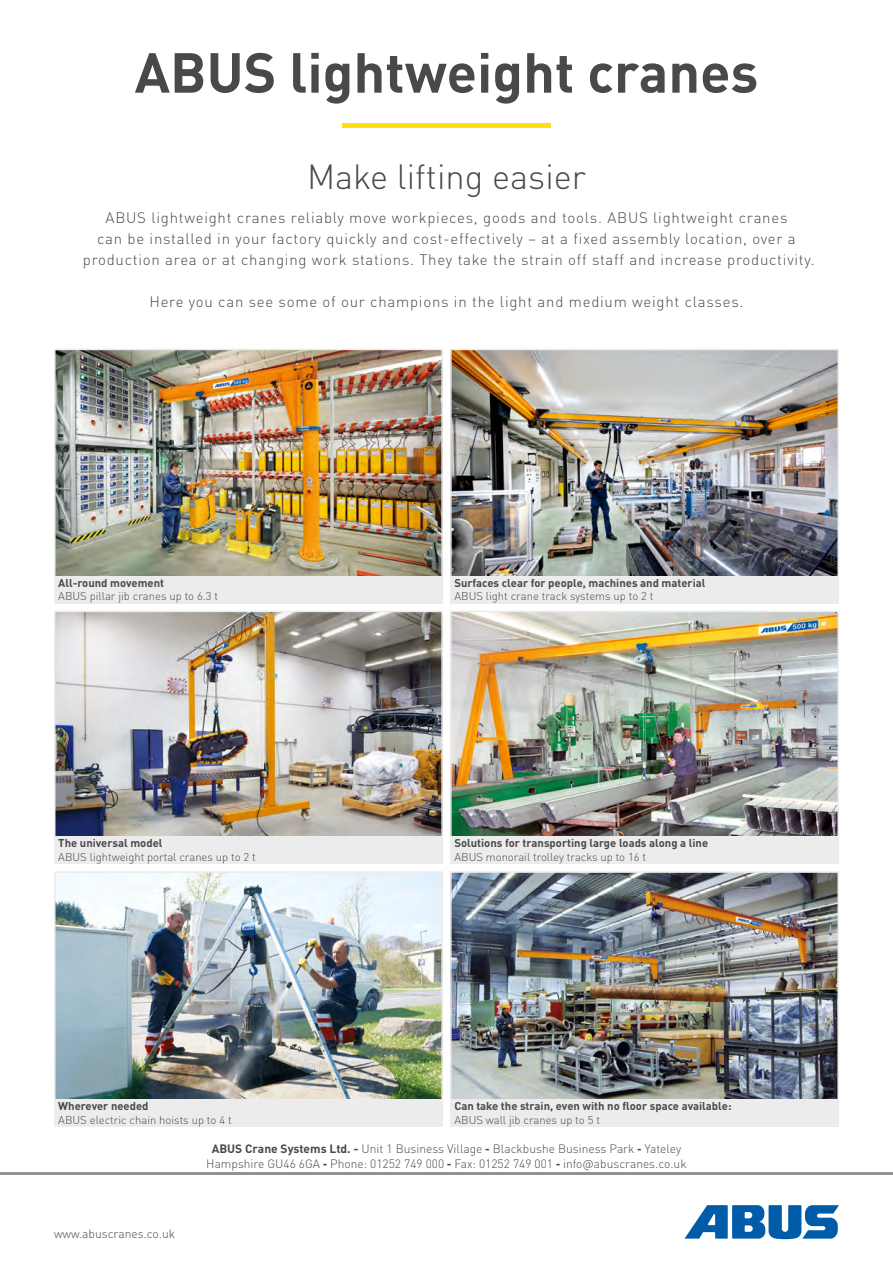
<style>
.page{position:relative;width:893px;height:1263px;background:#fff}
.page>*{position:absolute;margin:0;border:0;box-sizing:border-box;transform-origin:0 0}
.t1{font:700 55.5px "DIN Pro";color:#494948}
.t2{font:300 34.5px "DIN Pro";color:#494948}
.t3{font:300 15px/21px "DIN Pro";letter-spacing:.05em;color:#494948;text-align:center}
.t4{font:300 12px/14.4px "DIN Pro";color:#494948;text-align:center}
.t5{font:700 11.25px "DIN Pro";color:#494948}
.t6{font:300 11.25px "DIN Pro";color:#494948}
.s1{font-weight:700}
.s2{font-family:"Helvetica";font-weight:700}
</style>
<div class="page">
<svg style="left:684px;top:1205px;width:155px;height:34px"></svg>
<hr style="left:0;top:1173px;width:893px;height:2px;background:#919292">
<img style="left:57px;top:614px;width:383px;height:221px">
<div style="left:54px;top:611px;width:389px;height:227px;border:2px solid #ececed"></div>
<img style="left:57px;top:352px;width:383px;height:222px">
<div style="left:54px;top:349px;width:389px;height:228px;border:2px solid #ececed"></div>
<img style="left:57px;top:874px;width:383px;height:224px">
<div style="left:54px;top:871px;width:389px;height:230px;border:2px solid #ececed"></div>
<img style="left:453px;top:874px;width:383px;height:224px">
<div style="left:450px;top:871px;width:389px;height:230px;border:2px solid #ececed"></div>
<div style="left:342px;top:123px;width:209px;height:5px;background:#ffde10"></div>
<img style="left:453px;top:352px;width:383px;height:222px">
<div style="left:450px;top:349px;width:389px;height:228px;border:2px solid #ececed"></div>
<img style="left:453px;top:614px;width:383px;height:221px">
<div style="left:450px;top:611px;width:389px;height:227px;border:2px solid #ececed"></div>
<div style="left:450px;top:1099px;width:389px;height:28px;background:#ececed"></div>
<div style="left:54px;top:1099px;width:389px;height:28px;background:#ececed"></div>
<div style="left:450px;top:836px;width:389px;height:28px;background:#ececed"></div>
<div style="left:54px;top:836px;width:389px;height:28px;background:#ececed"></div>
<div style="left:450px;top:576px;width:389px;height:27px;background:#ececed"></div>
<div style="left:54px;top:576px;width:389px;height:27px;background:#ececed"></div>
<h1 class="t1" style="left:135px;top:26px;width:625px">ABUS lightweight cranes</h1>
<h2 class="t2" style="left:307px;top:150px;width:280px">Make lifting easier</h2>
<p class="t3" style="left:83px;top:205px;width:733px">ABUS lightweight cranes reliably move workpieces, goods and tools. ABUS lightweight cranes<br>can be installed in your factory quickly and cost-effectively – at a fixed assembly location, over a production area or at changing work stations. They take the strain off staff and increase productivity.</p>
<p class="t3" style="left:149px;top:289px;width:595px">Here you can see some of our champions in the light and medium weight classes.</p>
<p class="t5" style="left:58px;top:573px;width:107px">All-round movement</p>
<p class="t6" style="left:58px;top:588px;width:161px">ABUS pillar jib cranes up to 6.3 t</p>
<p class="t5" style="left:454px;top:573px;width:253px">Surfaces clear for people, machines and material</p>
<p class="t6" style="left:454px;top:588px;width:201px">ABUS light crane track systems up to 2 t</p>
<p class="t5" style="left:58px;top:834px;width:106px">The universal model</p>
<p class="t6" style="left:58px;top:848px;width:199px">ABUS lightweight portal cranes up to 2 t</p>
<p class="t5" style="left:454px;top:834px;width:255px">Solutions for transporting large loads along a line</p>
<p class="t6" style="left:454px;top:848px;width:193px">ABUS monorail trolley tracks up to 16 t</p>
<p class="t5" style="left:58px;top:1097px;width:92px">Wherever needed</p>
<p class="t6" style="left:58px;top:1111px;width:175px">ABUS electric chain hoists up to 4 t</p>
<p class="t5" style="left:454px;top:1097px;width:279px">Can take the strain, even with no floor space available:</p>
<p class="t6" style="left:454px;top:1111px;width:147px">ABUS wall jib cranes up to 5 t</p>
<p class="t4" style="left:54px;top:1225px;width:123px">www.abuscranes.co.uk</p>
<p class="t4" style="left:206px;top:1141px;width:482px"><span class="s1">ABUS Crane Systems Ltd. -</span> Unit 1 Business Village <span class="s2">-</span> Blackbushe Business Park <span class="s2">-</span> Yateley<br>Hampshire GU46 6GA <span class="s2">-</span> Phone: 01252 749 000 <span class="s2">-</span> Fax: 01252 749 001 <span class="s2">-</span> info@abuscranes.co.uk</p>
</div>
